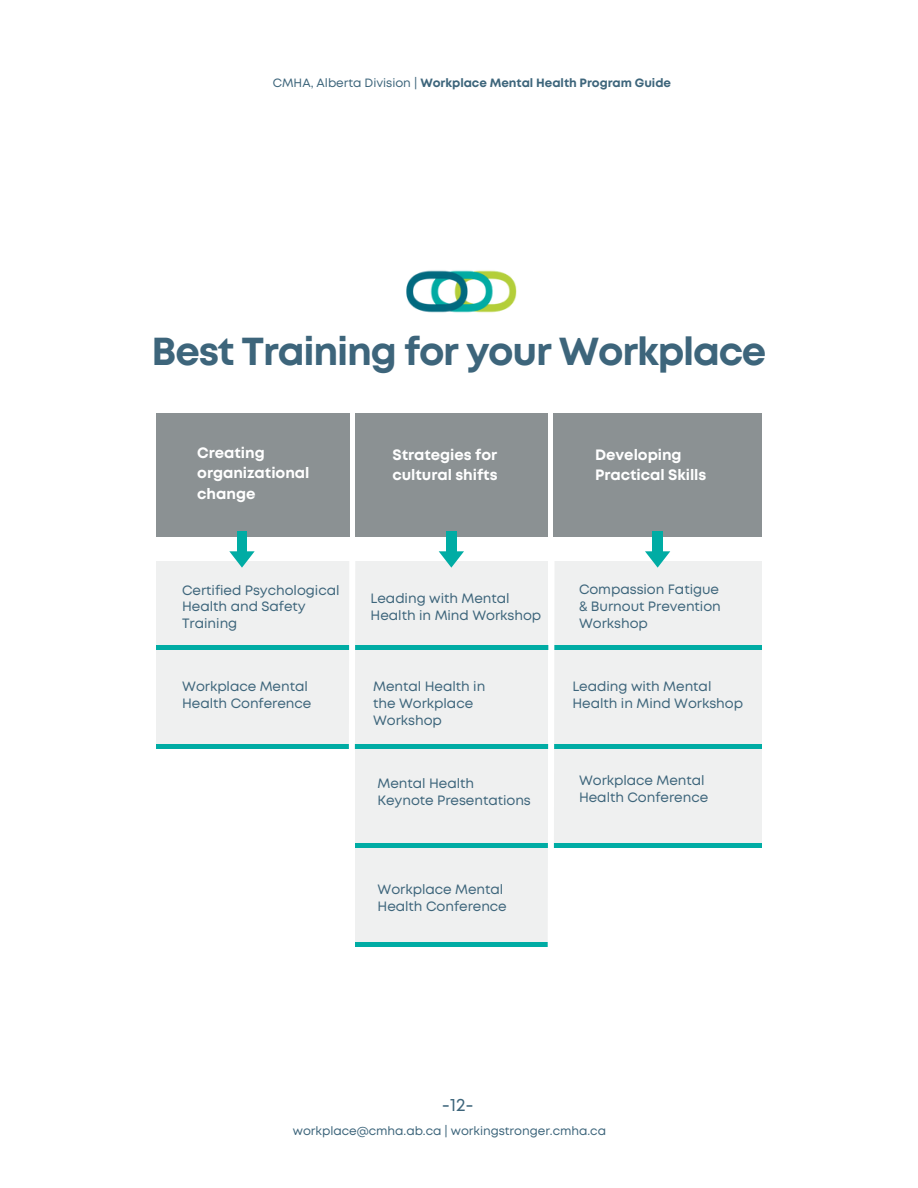
<style>
.page{position:relative;width:918px;height:1188px;background:#fff}
.page>*{position:absolute;margin:0;border:0;box-sizing:border-box;transform-origin:0 0}
.t1{font:700 39px "Mont";letter-spacing:-.03em;color:#3d657b}
.t2{font:18px "Mont";color:#3d657b}
.t3{font:700 15px/20.2px "Mont";letter-spacing:-.005em;color:#fff}
.t4{font:13.5px/16.8px "Mont";letter-spacing:-.005em;color:#3d657b}
.t5{font:700 12px "Mont";letter-spacing:-.005em;color:#3d657b}
.t6{font:12px "Mont";letter-spacing:-.005em;color:#3d657b}
.s1{font-weight:400}
</style>
<div class="page">
<img style="left:406px;top:270px;width:111px;height:43px">
<div style="left:156px;top:561px;width:193px;height:184px;background:#eff0f0"></div>
<div style="left:355px;top:561px;width:193px;height:386px;background:#eff0f0"></div>
<div style="left:156px;top:413px;width:193px;height:124px;background:#8b9193"></div>
<div style="left:355px;top:413px;width:193px;height:124px;background:#8b9193"></div>
<div style="left:554px;top:561px;width:208px;height:283px;background:#eff0f0"></div>
<div style="left:554px;top:413px;width:208px;height:124px;background:#8b9193"></div>
<hr style="left:156px;top:745px;width:605px;height:4px;background:#00aca4">
<hr style="left:355px;top:844px;width:406px;height:4px;background:#00aca4">
<hr style="left:355px;top:943px;width:193px;height:4px;background:#00aca4">
<hr style="left:156px;top:646px;width:605px;height:4px;background:#00aca4">
<div style="left:237px;top:531px;width:10px;height:20px;background:#00aca4"></div>
<svg style="left:229px;top:551px;width:26px;height:17px"></svg>
<div style="left:447px;top:531px;width:9px;height:20px;background:#00aca4"></div>
<svg style="left:439px;top:551px;width:25px;height:17px"></svg>
<div style="left:653px;top:531px;width:9px;height:20px;background:#00aca4"></div>
<svg style="left:645px;top:551px;width:25px;height:17px"></svg>
<svg style="left:348px;top:645px;width:7px;height:104px"></svg>
<svg style="left:548px;top:645px;width:7px;height:203px"></svg>
<p class="t5" style="left:273px;top:78px;width:400px"><span class="s1">CMHA, Alberta Division |</span> Workplace Mental Health Program Guide</p>
<p class="t1" style="left:152px;top:337px;width:616px">Best Training for your Workplace</p>
<p class="t3" style="left:197px;top:444px;width:114px">Creating organizational change</p>
<p class="t3" style="left:595px;top:445px;width:113px">Developing<br>Practical Skills</p>
<p class="t3" style="left:392px;top:445px;width:107px">Strategies for cultural shifts</p>
<p class="t4" style="left:182px;top:582px;width:159px">Certified Psychological<br>Health and Safety<br>Training</p>
<p class="t4" style="left:182px;top:679px;width:131px">Workplace Mental<br>Health Conference</p>
<p class="t4" style="left:371px;top:591px;width:172px">Leading with Mental<br>Health in Mind Workshop</p>
<p class="t4" style="left:373px;top:679px;width:114px">Mental Health in the Workplace<br>Workshop</p>
<p class="t4" style="left:378px;top:776px;width:155px">Mental Health<br>Keynote Presentations</p>
<p class="t4" style="left:378px;top:882px;width:131px">Workplace Mental<br>Health Conference</p>
<p class="t4" style="left:579px;top:582px;width:142px">Compassion Fatigue</p>
<p class="t4" style="left:579px;top:599px;width:143px">&amp; Burnout Prevention<br>Workshop</p>
<p class="t4" style="left:572px;top:679px;width:172px">Leading with Mental<br>Health in Mind Workshop</p>
<p class="t4" style="left:579px;top:773px;width:131px">Workplace Mental<br>Health Conference</p>
<p class="t2" style="left:442px;top:1098px;width:33px">-12-</p>
<p class="t6" style="left:293px;top:1127px;width:315px">workplace@cmha.ab.ca | workingstronger.cmha.ca</p>
</div>
